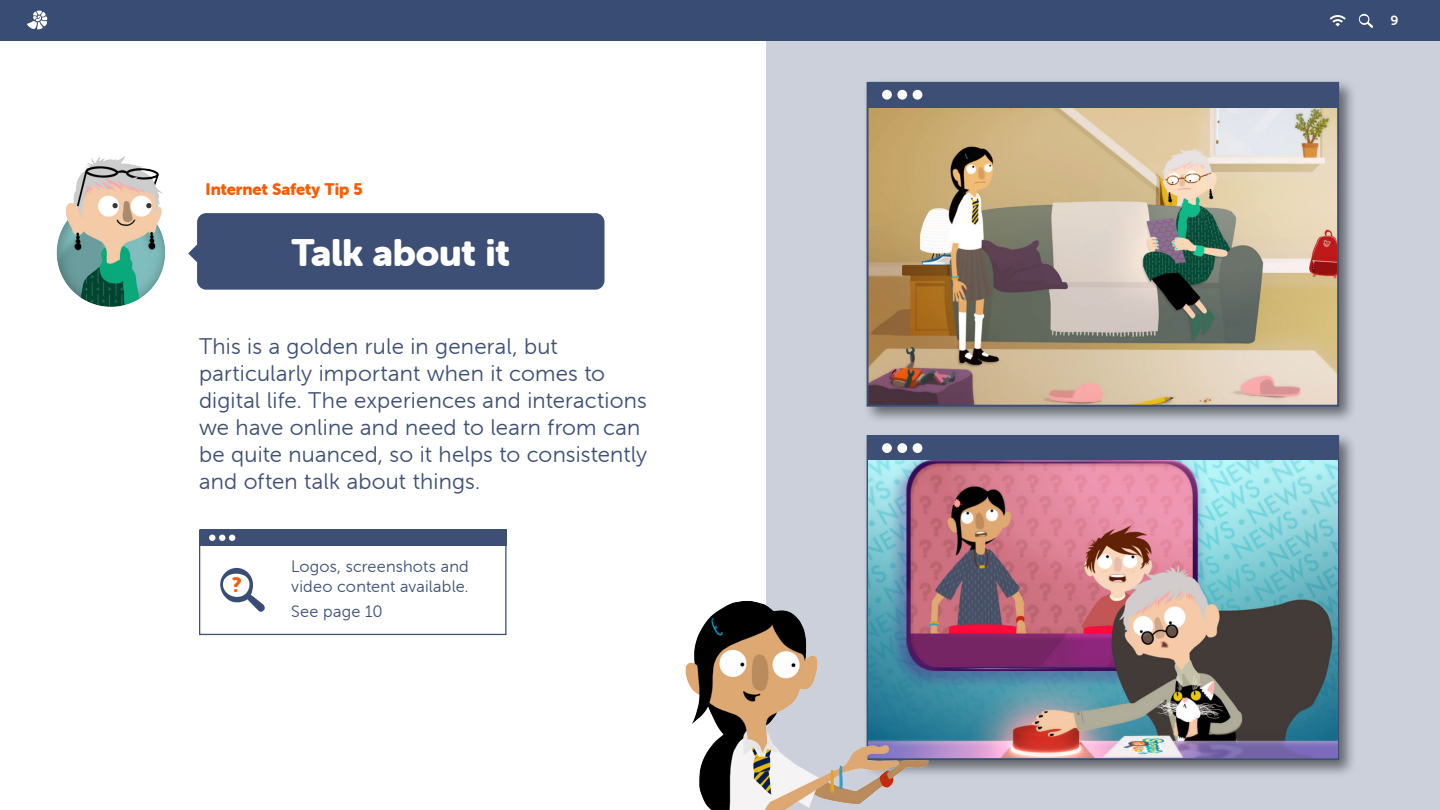
<style>
.page{position:relative;width:1440px;height:810px;background:#fff}
.page>*{position:absolute;margin:0;border:0;box-sizing:border-box;transform-origin:0 0}
._50_80_Quote_pull_ou{font:37.5px "Museo Sans Rounded 900";letter-spacing:-.01em;color:#fff}
._30_36_Copy{font:22.5px/27px "Museo Sans Rounded 300";letter-spacing:.01em;color:#3d4f75}
._22_26_Body{font:20.4px "Museo Sans Rounded 900";color:#fe5b00}
._22_26_Body-2{font:16.5px/19.8px "Museo Sans Rounded 300";letter-spacing:.015em;color:#3d4f75}
._22_80_tip_tag{font:16.5px "Museo Sans Rounded 900";letter-spacing:-.005em;color:#fe5b00}
.t1{font:13.5px "Museo Sans Rounded 700";color:#fff}
</style>
<div class="page">
<div style="left:0;top:0;width:1440px;height:40px;background:#394c74"></div>
<svg style="left:27px;top:11px;width:20px;height:18px"></svg>
<svg style="left:1330px;top:15px;width:16px;height:11px"></svg>
<svg style="left:1359px;top:14px;width:15px;height:14px"></svg>
<div style="left:766px;top:40px;width:674px;height:770px;background:#cbd0db"></div>
<div style="left:863px;top:431px;width:494px;height:347px;background:#000;opacity:.5"></div>
<div style="left:868px;top:435px;width:471px;height:26px;background:#3d4f75"></div>
<div style="left:882px;top:443px;width:10px;height:10px;background:#fff;border-radius:50%"></div>
<div style="left:913px;top:443px;width:9px;height:10px;background:#fff;border-radius:50%"></div>
<div style="left:897px;top:443px;width:10px;height:10px;background:#fff;border-radius:50%"></div>
<img style="left:869px;top:460px;width:468px;height:298px">
<div style="left:863px;top:78px;width:494px;height:347px;background:#000;opacity:.5"></div>
<img style="left:870px;top:108px;width:466px;height:296px">
<div style="left:867px;top:82px;width:472px;height:325px;border:2px solid #3d4f75"></div>
<div style="left:868px;top:82px;width:471px;height:25px;background:#3d4f75"></div>
<div style="left:882px;top:90px;width:10px;height:10px;background:#fff;border-radius:50%"></div>
<div style="left:913px;top:90px;width:9px;height:10px;background:#fff;border-radius:50%"></div>
<div style="left:897px;top:90px;width:10px;height:10px;background:#fff;border-radius:50%"></div>
<div style="left:197px;top:213px;width:408px;height:77px;background:#3d4f75;border-radius:9px"></div>
<svg style="left:188px;top:245px;width:9px;height:17px"></svg>
<img style="left:685px;top:499px;width:292px;height:311px">
<img style="left:56px;top:156px;width:110px;height:151px">
<div style="left:100px;top:202px;width:8px;height:8px;background:#fff;border-radius:50%"></div>
<div style="left:135px;top:203px;width:7px;height:8px;background:#fff;border-radius:50%"></div>
<svg style="left:146px;top:203px;width:6px;height:5px"></svg>
<svg style="left:112px;top:203px;width:6px;height:5px"></svg>
<div style="left:199px;top:529px;width:308px;height:106px;background:#fff;border:1px solid #3d4f75"></div>
<div style="left:200px;top:529px;width:307px;height:17px;background:#3d4f75"></div>
<svg style="left:209px;top:535px;width:26px;height:6px"></svg>
<svg style="left:220px;top:568px;width:45px;height:44px"></svg>
<p class="_22_80_tip_tag" style="left:206px;top:179px;width:159px">Internet Safety Tip 5</p>
<p class="_50_80_Quote_pull_ou" style="left:292px;top:232px;width:220px">Talk about it</p>
<p class="_30_36_Copy" style="left:199px;top:333px;width:450px">This is a golden rule in general, but particularly important when it comes to digital life. The experiences and interactions we have online and need to learn from can be quite nuanced, so it helps to consistently and often talk about things.</p>
<p class="_22_26_Body" style="left:232px;top:574px;width:11px">?</p>
<p class="_22_26_Body-2" style="left:291px;top:557px;width:179px">Logos, screenshots and video content available.</p>
<p class="_22_26_Body-2" style="left:291px;top:601px;width:93px">See page 10</p>
<p class="t1" style="left:1390px;top:13px;width:10px">9</p>
</div>
